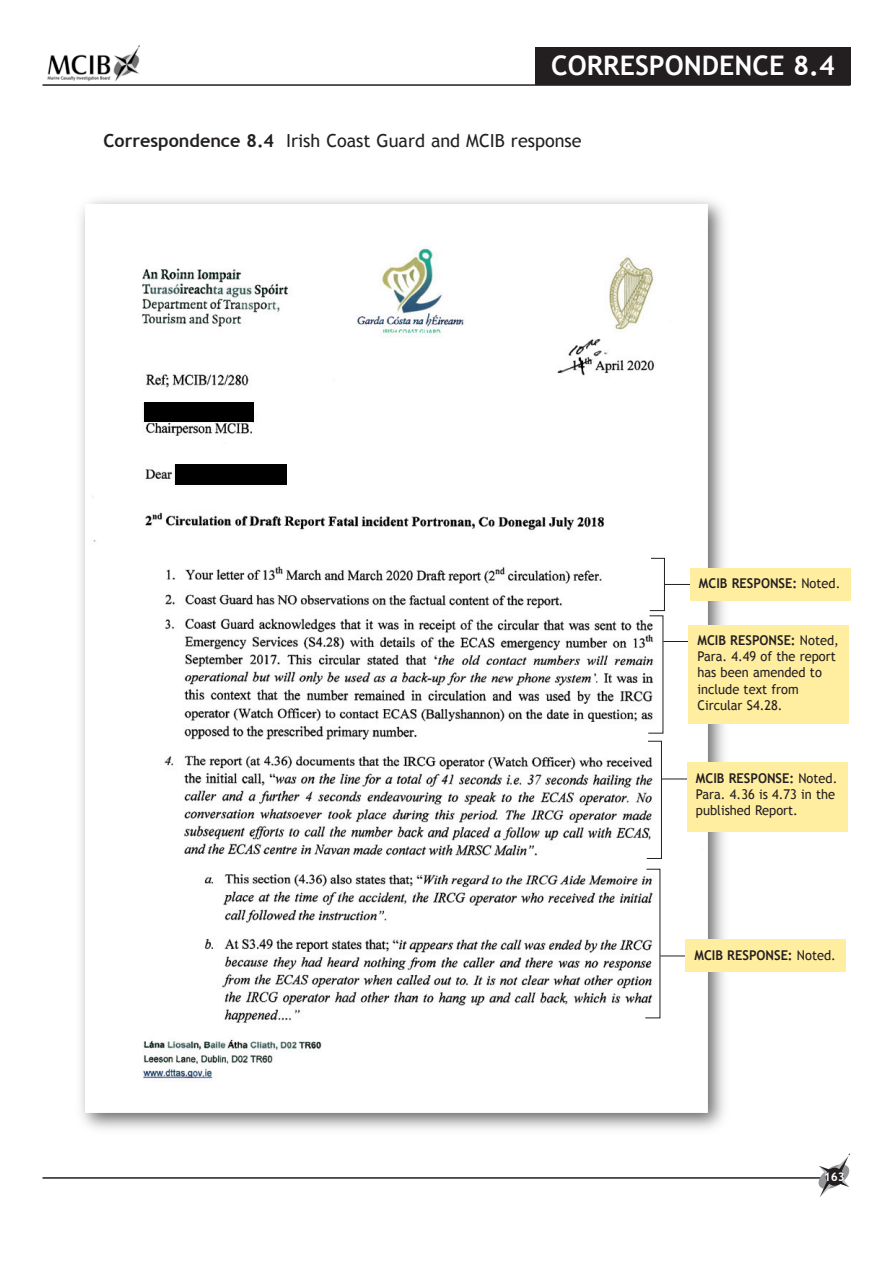
<style>
.page{position:relative;width:893px;height:1263px;background:#fff}
.page>*{position:absolute;margin:0;border:0;box-sizing:border-box;transform-origin:0 0}
.t1{font:700 27px "Trebuchet MS";color:#fff}
.t2{font:18px "Trebuchet MS";color:#231f20}
.t3{font:13.5px/16.2px "Trebuchet MS";color:#231f20;scale:.95 1}
.t4{font:700 13.5px "Trebuchet MS";color:#231f20;scale:.95 1}
.t5{font:700 12px "Trebuchet MS";color:#fff}
.s1{font-weight:700}
.s2{font-weight:400}
</style>
<div class="page">
<hr style="left:43px;top:1177px;width:782px;height:2px;background:#231f20">
<img style="left:47px;top:45px;width:93px;height:37px">
<hr style="left:43px;top:84px;width:807px;height:2px;background:#231f20">
<svg style="left:819px;top:1153px;width:31px;height:44px"></svg>
<div style="left:826px;top:1168px;width:18px;height:18px;background:#231f20;border-radius:50%"></div>
<div style="left:535px;top:47px;width:315px;height:38px;background:#231f20"></div>
<img style="left:80px;top:199px;width:644px;height:930px">
<img style="left:85px;top:204px;width:623px;height:909px">
<hr style="left:665px;top:584px;width:42px;height:1px;background:#231f20">
<div style="left:690px;top:568px;width:160px;height:33px;background:#ffeda0"></div>
<svg style="left:647px;top:558px;width:18px;height:176px"></svg>
<hr style="left:663px;top:641px;width:43px;height:1px;background:#231f20">
<div style="left:689px;top:625px;width:160px;height:99px;background:#ffeda0"></div>
<svg style="left:646px;top:740px;width:16px;height:119px"></svg>
<hr style="left:662px;top:779px;width:42px;height:1px;background:#231f20">
<div style="left:687px;top:762px;width:160px;height:70px;background:#ffeda0"></div>
<svg style="left:644px;top:868px;width:17px;height:151px"></svg>
<hr style="left:660px;top:955px;width:43px;height:1px;background:#231f20">
<div style="left:686px;top:939px;width:160px;height:33px;background:#ffeda0"></div>
<div style="left:144px;top:403px;width:110px;height:19px;background:#000"></div>
<div style="left:175px;top:465px;width:111px;height:20px;background:#000"></div>
<p class="t1" style="left:551px;top:50px;width:285px">CORRESPONDENCE 8.4</p>
<p class="t2" style="left:104px;top:130px;width:480px"><span class="s1">Correspondence 8.4</span> Irish Coast Guard and MCIB response</p>
<p class="t4" style="left:699px;top:575px;width:150px">MCIB RESPONSE: <span class="s2">Noted.</span></p>
<p class="t3" style="left:697px;top:632px;width:150px"><span class="s1">MCIB RESPONSE:</span> Noted,<br>Para. 4.49 of the report has been amended to include text from<br>Circular S4.28.</p>
<p class="t3" style="left:696px;top:769px;width:150px"><span class="s1">MCIB RESPONSE:</span> Noted.<br>Para. 4.36 is 4.73 in the published Report.</p>
<p class="t4" style="left:694px;top:947px;width:150px">MCIB RESPONSE: <span class="s2">Noted.</span></p>
<p class="t5" style="left:824px;top:1170px;width:23px">163</p>
</div>
